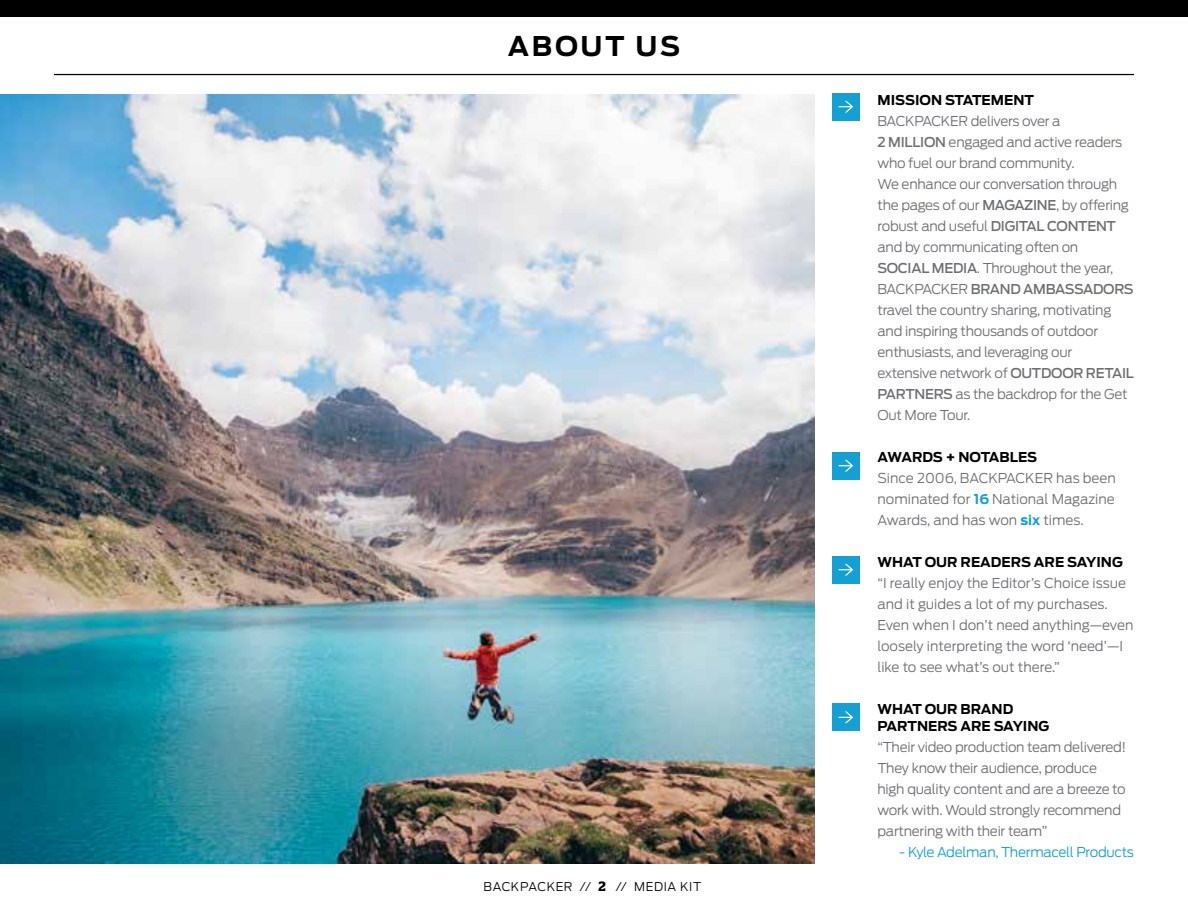
<style>
.page{position:relative;width:1188px;height:918px;background:#fff}
.page>*{position:absolute;margin:0;border:0;box-sizing:border-box;transform-origin:0 0}
.t1{font:700 27px "Antenna";letter-spacing:.1em;color:#000}
.t2{font:300 13.5px/21px "Antenna";letter-spacing:-.02em;color:#6d6e71}
.t3{font:300 13.5px/21px "Antenna";color:#6d6e71}
.t4{font:700 13.5px/16.5px "Antenna";color:#000}
.t5{font:300 13.5px "Antenna";letter-spacing:-.02em;color:#14a0d2}
.t6{font:300 12px "Antenna";letter-spacing:.045em;color:#000}
.s1{font-family:"Stag";font-weight:600;font-size:13.5px}
.s2{font-weight:500}
.s3{font-weight:700;color:#14a0d2}
</style>
<div class="page">
<hr style="left:54px;top:74px;width:1080px;height:1px;background:#000">
<div style="left:0;top:0;width:1188px;height:16px;background:#000"></div>
<img style="left:0;top:94px;width:814px;height:770px">
<div style="left:832px;top:93px;width:27px;height:27px;background:#14a0d2"></div>
<svg style="left:839px;top:101px;width:14px;height:12px"></svg>
<div style="left:832px;top:452px;width:27px;height:27px;background:#14a0d2"></div>
<svg style="left:839px;top:460px;width:14px;height:12px"></svg>
<div style="left:832px;top:556px;width:27px;height:27px;background:#14a0d2"></div>
<svg style="left:839px;top:564px;width:14px;height:12px"></svg>
<div style="left:832px;top:704px;width:27px;height:27px;background:#14a0d2"></div>
<svg style="left:839px;top:712px;width:14px;height:11px"></svg>
<h1 class="t1" style="left:508px;top:27px;width:174px">ABOUT US</h1>
<p class="t6" style="left:484px;top:879px;width:219px">BACKPACKER // <span class="s1">2</span> // MEDIA KIT</p>
<p class="t4" style="left:878px;top:92px;width:158px">MISSION STATEMENT</p>
<p class="t2" style="left:878px;top:111px;width:258px">BACKPACKER delivers over a<br><span class="s2">2 MILLION</span> engaged and active readers who fuel our brand community.<br>We enhance our conversation through the pages of our <span class="s2">MAGAZINE</span>, by offering robust and useful <span class="s2">DIGITAL CONTENT </span>and by communicating o en on<br><span class="s2">SOCIAL MEDIA</span>. Throughout the year,<br>BACKPACKER <span class="s2">BRAND AMBASSADORS </span>travel the country sharing, motivating and inspiring thousands of outdoor enthusiasts, and leveraging our extensive network of <span class="s2">OUTDOOR RETAIL<br>PARTNERS</span> as the backdrop for the Get<br>Out More Tour.</p>
<p class="t4" style="left:878px;top:449px;width:161px">AWARDS + NOTABLES</p>
<p class="t2" style="left:878px;top:468px;width:240px;text-align:justify">Since 2006, BACKPACKER has been nominated for <span class="s3">16</span> National Magazine Awards, and has won <span class="s3">six</span> times.</p>
<p class="t4" style="left:878px;top:554px;width:247px">WHAT OUR READERS ARE SAYING</p>
<p class="t3" style="left:878px;top:573px;width:257px">“I really enjoy the Editor’s Choice issue and it guides a lot of my purchases.<br>Even when I don’t need anything—even loosely interpreting the word ‘need’—I like to see what’s out there.”</p>
<p class="t4" style="left:878px;top:701px;width:173px">WHAT OUR BRAND<br>PARTNERS ARE SAYING</p>
<p class="t2" style="left:878px;top:736px;width:250px">“Their video production team delivered!<br>They know their audience, produce high quality content and are a breeze to work with. Would strongly recommend partnering with their team”</p>
<p class="t5" style="left:899px;top:843px;width:236px">- Kyle Adelman, Thermacell Products</p>
</div>
